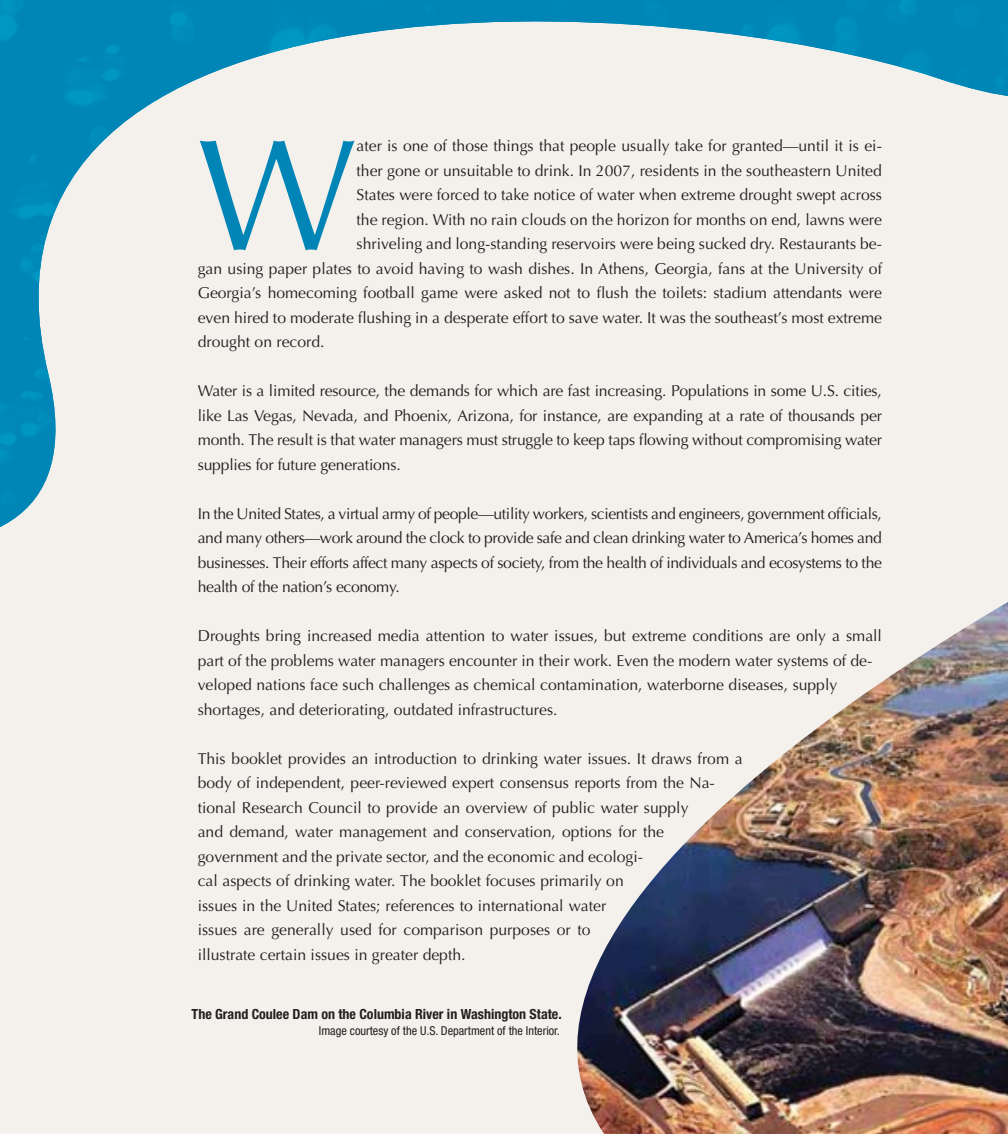
<style>
.page{position:relative;width:1008px;height:1134px;background:#f4f0eb}
.page>*{position:absolute;margin:0;border:0;box-sizing:border-box;transform-origin:0 0}
.t1{font:158.9px "Optima";color:#0085b6}
.t2{font:15.75px/24.5px "Optima";color:#231f20;text-align:justify}
.t3{font:700 condensed 14px "Helvetica Neue";color:#231f20}
.t4{font:condensed 12.25px "Helvetica Neue";color:#231f20}
</style>
<div class="page">
<img style="left:0;top:0;width:1008px;height:527px">
<svg style="left:433px;top:520px;width:575px;height:7px"></svg>
<img style="left:577px;top:602px;width:431px;height:532px">
<h1 class="t1" style="left:198px;top:103px;width:160px">W</h1>
<p class="t2" style="left:357px;top:134px;width:527px">ater is one of those things that people usually take for granted—until it is ei-</p>
<p class="t2" style="left:357px;top:159px;width:527px">ther gone or unsuitable to drink. In 2007, residents in the southeastern United</p>
<p class="t2" style="left:357px;top:183px;width:527px">States were forced to take notice of water when extreme drought swept across</p>
<p class="t2" style="left:357px;top:208px;width:527px">the region. With no rain clouds on the horizon for months on end, lawns were</p>
<p class="t2" style="left:357px;top:232px;width:527px">shriveling and long-standing reservoirs were being sucked dry. Restaurants be-</p>
<p class="t2" style="left:198px;top:257px;width:686px">gan using paper plates to avoid having to wash dishes. In Athens, Georgia, fans at the University of</p>
<p class="t2" style="left:198px;top:281px;width:686px">Georgia’s homecoming football game were asked not to flush the toilets: stadium attendants were</p>
<p class="t2" style="left:198px;top:306px;width:686px">even hired to moderate flushing in a desperate effort to save water. It was the southeast’s most extreme</p>
<p class="t2" style="left:198px;top:330px;width:128px">drought on record.</p>
<p class="t2" style="left:198px;top:379px;width:686px">Water is a limited resource, the demands for which are fast increasing. Populations in some U.S. cities, like Las Vegas, Nevada, and Phoenix, Arizona, for instance, are expanding at a rate of thousands per month. The result is that water managers must struggle to keep taps flowing without compromising water supplies for future generations.</p>
<p class="t2" style="left:198px;top:502px;width:686px">In the United States, a virtual army of people—utility workers, scientists and engineers, government officials, and many others—work around the clock to provide safe and clean drinking water to America’s homes and businesses. Their efforts affect many aspects of society, from the health of individuals and ecosystems to the health of the nation’s economy.</p>
<p class="t2" style="left:198px;top:624px;width:686px;text-align:left">Droughts bring increased media attention to water issues, but extreme conditions are only a small part of the problems water managers encounter in their work. Even the modern water systems of de&shy;veloped nations face such challenges as chemical contamination, waterborne diseases, supply shortages, and deteriorating, outdated infrastructures.</p>
<p class="t2" style="left:198px;top:747px;width:547px;text-align:left">This booklet provides an introduction to drinking water issues. It draws from a body of independent, peer-reviewed expert consensus reports from the Na&shy;tional Research Council to provide an overview of public water supply<br>and demand, water management and conservation, options for the government and the private sector, and the economic and ecologi-<br>cal aspects of drinking water. The booklet focuses primarily on<br>issues in the United States; references to international water<br>issues are generally used for comparison purposes or to<br>illustrate certain issues in greater depth.</p>
<p class="t3" style="left:192px;top:1005px;width:372px">The Grand Coulee Dam on the Columbia River in Washington State.</p>
<p class="t4" style="left:319px;top:1023px;width:243px">Image courtesy of the U.S. Department of the Interior.</p>
</div>
